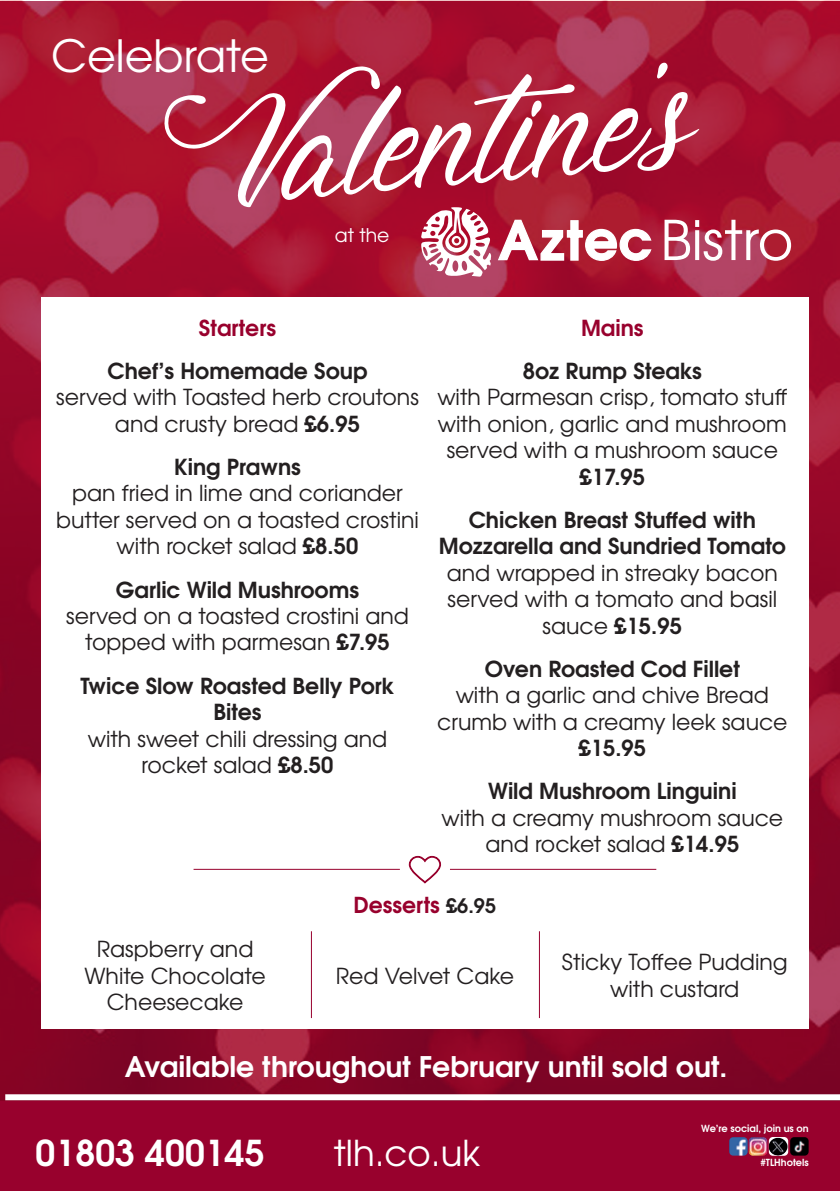
<style>
.page{position:relative;width:840px;height:1191px;background:#fff}
.page>*{position:absolute;margin:0;border:0;box-sizing:border-box;transform-origin:0 0}
.t1{font:44.4px "Te X Gyre Adventor";color:#fff}
.t2{font:700 35.6px "Te X Gyre Adventor";color:#fff}
.t3{font:35.6px "Te X Gyre Adventor";color:#fff}
.t4{font:700 28.4px "Te X Gyre Adventor";color:#fff}
.t5{font:22px/26.4px "Te X Gyre Adventor";color:#231f20;text-align:center}
.t6{font:700 22px/26.4px "Te X Gyre Adventor";color:#231f20;text-align:center}
.t7{font:700 22px "Te X Gyre Adventor";color:#98012d}
.t8{font:18.8px "Te X Gyre Adventor";color:#fff}
.header_2{font:700 9.8px "Te X Gyre Adventor";color:#fff}
.s1{font-weight:700}
.s2{font-weight:400}
.s3{font-size:20px;color:#231f20}
</style>
<div class="page">
<div style="left:0;top:1px;width:839px;height:1190px;background:#98012d"></div>
<img style="left:0;top:0;width:839px;height:1100px">
<div style="left:5px;top:1094px;width:834px;height:6px;background:#fff"></div>
<svg style="left:163px;top:63px;width:536px;height:144px"></svg>
<img style="left:768px;top:1137px;width:19px;height:18px">
<img style="left:729px;top:1137px;width:37px;height:18px">
<img style="left:790px;top:1137px;width:18px;height:18px">
<div style="left:41px;top:297px;width:767px;height:731px;background:#fff"></div>
<svg style="left:408px;top:855px;width:32px;height:29px"></svg>
<hr style="left:193px;top:869px;width:206px;height:1px;background:#98012d">
<hr style="left:449px;top:869px;width:207px;height:1px;background:#98012d">
<hr style="left:311px;top:931px;width:1px;height:87px;background:#98012d">
<hr style="left:538px;top:931px;width:1px;height:87px;background:#98012d">
<svg style="left:420px;top:207px;width:232px;height:70px;background:#c76678"></svg>
<svg style="left:664px;top:220px;width:126px;height:41px;background:#c66c7f"></svg>
<p class="t1" style="left:51px;top:21px;width:219px">Celebrate</p>
<p class="t8" style="left:334px;top:220px;width:56px">at the</p>
<p class="t7" style="left:199px;top:308px;width:79px">Starters</p>
<p class="t5" style="left:56px;top:356px;width:364px"><span class="s1">Chef’s Homemade Soup<br></span>served with Toasted herb croutons and crusty bread <span class="s1">£6.95</span></p>
<p class="t5" style="left:56px;top:452px;width:364px"><span class="s1">King Prawns<br></span>pan fried in lime and coriander butter served on a toasted crostini with rocket salad <span class="s1">£8.50</span></p>
<p class="t5" style="left:66px;top:575px;width:344px"><span class="s1">Garlic Wild Mushrooms<br></span>served on a toasted crostini and topped with parmesan <span class="s1">£7.95</span></p>
<p class="t5" style="left:80px;top:671px;width:316px"><span class="s1">Twice Slow Roasted Belly Pork<br>Bites<br></span>with sweet chili dressing and rocket salad <span class="s1">£8.50</span></p>
<p class="t7" style="left:580px;top:308px;width:64px">Mains</p>
<p class="t5" style="left:437px;top:356px;width:351px"><span class="s1">8oz Rump Steaks<br></span>with Parmesan crisp, tomato stuff with onion, garlic and mushroom served with a mushroom sauce <span class="s1">£17.95</span></p>
<p class="t6" style="left:438px;top:504px;width:348px">Chicken Breast Stuffed with<br>Mozzarella and Sundried Tomato <span class="s2">and wrapped in streaky bacon served with a tomato and basil sauce</span> £15.95</p>
<p class="t5" style="left:437px;top:654px;width:352px"><span class="s1">Oven Roasted Cod Fillet<br></span>with a garlic and chive Bread crumb with a creamy leek sauce <span class="s1">£15.95</span></p>
<p class="t5" style="left:441px;top:776px;width:343px"><span class="s1">Wild Mushroom Linguini<br></span>with a creamy mushroom sauce and rocket salad <span class="s1">£14.95</span></p>
<p class="t5" style="left:84px;top:934px;width:183px">Raspberry and<br>White Chocolate<br>Cheesecake</p>
<p class="t7" style="left:353px;top:886px;width:144px">Desserts <span class="s3">£6.95</span></p>
<p class="t5" style="left:335px;top:961px;width:180px">Red Velvet Cake</p>
<p class="t5" style="left:561px;top:947px;width:227px">Sticky Toffee Pudding with custard</p>
<p class="t4" style="left:125px;top:1041px;width:604px">Available throughout February until sold out.</p>
<p class="t2" style="left:36px;top:1122px;width:230px">01803 400145</p>
<p class="t3" style="left:333px;top:1124px;width:148px">tlh.co.uk</p>
<p class="header_2" style="left:700px;top:1119px;width:109px">We’re social, join us on</p>
<p class="header_2" style="left:760px;top:1154px;width:50px">#TLHhotels</p>
</div>
